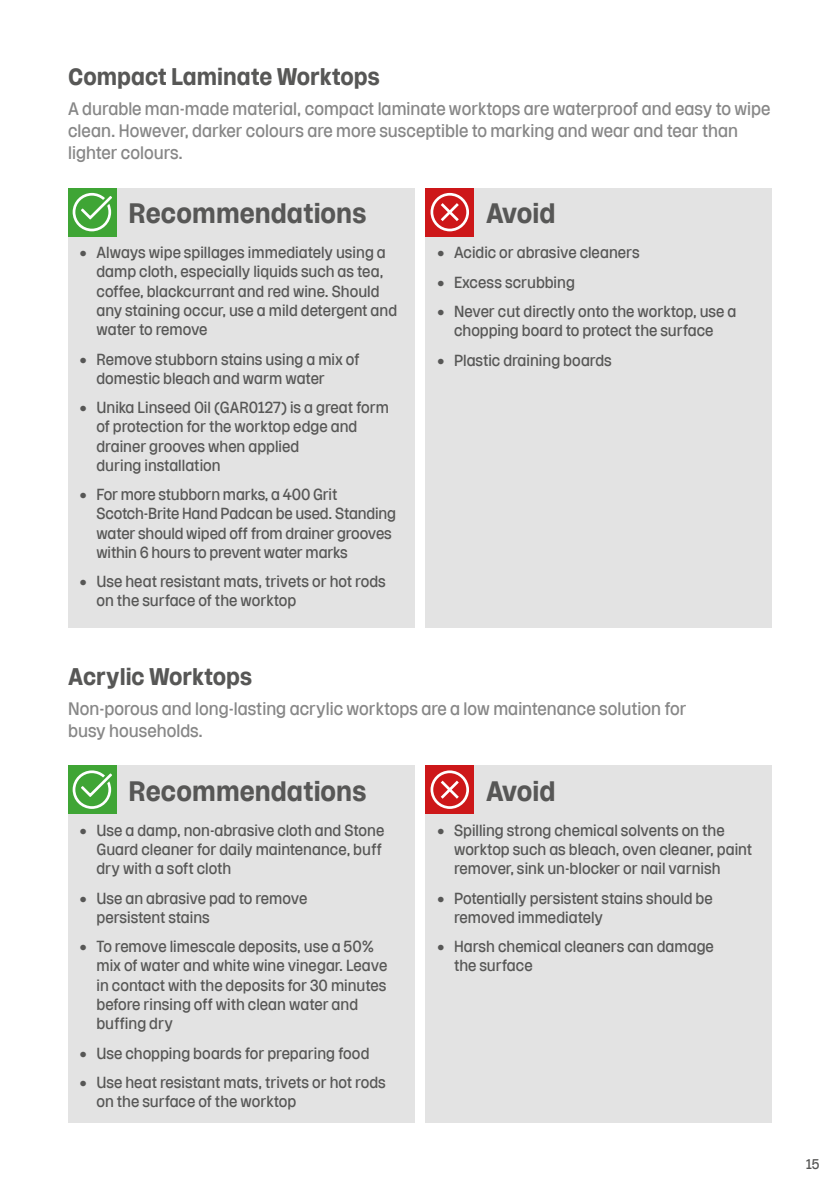
<style>
.page{position:relative;width:840px;height:1191px;background:#fff}
.page>*{position:absolute;margin:0;border:0;box-sizing:border-box;transform-origin:0 0}
.t1{font:700 28px "Rooster 2022";color:#575756}
.t2{font:700 24px "Rooster 2022";color:#575756}
.t3{font:18px/22px "Rooster 2022";color:#878787}
.t4{font:16px/19.2px "Rooster 2022";color:#575756}
.t5{font:14px "Rooster 2022";color:#575756}
</style>
<div class="page">
<div style="left:68px;top:188px;width:346px;height:440px;background:#e3e3e3"></div>
<div style="left:425px;top:188px;width:346px;height:440px;background:#e3e3e3"></div>
<div style="left:68px;top:188px;width:48px;height:48px;background:#3fa535"></div>
<svg style="left:73px;top:193px;width:39px;height:38px"></svg>
<div style="left:425px;top:188px;width:48px;height:48px;background:#cd1719"></div>
<svg style="left:430px;top:193px;width:39px;height:38px"></svg>
<div style="left:68px;top:765px;width:346px;height:358px;background:#e3e3e3"></div>
<div style="left:425px;top:765px;width:346px;height:358px;background:#e3e3e3"></div>
<div style="left:68px;top:765px;width:48px;height:48px;background:#3fa535"></div>
<svg style="left:73px;top:770px;width:39px;height:39px"></svg>
<div style="left:425px;top:765px;width:48px;height:48px;background:#cd1719"></div>
<svg style="left:430px;top:770px;width:39px;height:39px"></svg>
<h2 class="t2" style="left:68px;top:64px;width:313px">Compact Laminate Worktops</h2>
<p class="t3" style="left:68px;top:98px;width:703px">A durable man-made material, compact laminate worktops are waterproof and easy to wipe clean. However, darker colours are more susceptible to marking and wear and tear than lighter colours.</p>
<h1 class="t1" style="left:128px;top:199px;width:239px">Recommendations</h1>
<p class="t4" style="left:96px;top:243px;width:302px;text-indent:-17px">• Always wipe spillages immediately using a damp cloth, especially liquids such as tea, coffee, blackcurrant and red wine. Should any staining occur, use a mild detergent and water to remove</p>
<p class="t4" style="left:96px;top:349px;width:264px;text-indent:-17px">• Remove stubborn stains using a mix of domestic bleach and warm water</p>
<p class="t4" style="left:96px;top:398px;width:294px;text-indent:-17px">• Unika Linseed Oil (GAR0127) is a great form of protection for the worktop edge and drainer grooves when applied<br>during installation</p>
<p class="t4" style="left:96px;top:485px;width:301px;text-indent:-17px">• For more stubborn marks, a 400 Grit Scotch-Brite Hand Padcan be used. Standing water should wiped off from drainer grooves within 6 hours to prevent water marks</p>
<p class="t4" style="left:96px;top:572px;width:291px;text-indent:-17px">• Use heat resistant mats, trivets or hot rods on the surface of the worktop</p>
<h1 class="t1" style="left:485px;top:199px;width:71px">Avoid</h1>
<p class="t4" style="left:437px;top:243px;width:204px">• Acidic or abrasive cleaners</p>
<p class="t4" style="left:437px;top:272px;width:139px">• Excess scrubbing</p>
<p class="t4" style="left:437px;top:302px;width:301px;text-align:center">• Never cut directly onto the worktop, use a chopping board to protect the surface</p>
<p class="t4" style="left:437px;top:350px;width:176px">• Plastic draining boards</p>
<h2 class="t2" style="left:68px;top:664px;width:186px">Acrylic Worktops</h2>
<p class="t3" style="left:68px;top:698px;width:619px">Non-porous and long-lasting acrylic worktops are a low maintenance solution for busy households.</p>
<h1 class="t1" style="left:128px;top:776px;width:239px">Recommendations</h1>
<p class="t4" style="left:96px;top:820px;width:289px;text-indent:-17px">• Use a damp, non-abrasive cloth and Stone<br>Guard cleaner for daily maintenance, buff dry with a soft cloth</p>
<p class="t4" style="left:96px;top:888px;width:212px;text-indent:-17px">• Use an abrasive pad to remove persistent stains</p>
<p class="t4" style="left:96px;top:937px;width:292px;text-indent:-17px">• To remove limescale deposits, use a 50% mix of water and white wine vinegar. Leave in contact with the deposits for 30 minutes before rinsing off with clean water and buffing dry</p>
<p class="t4" style="left:79px;top:1043px;width:291px">• Use chopping boards for preparing food</p>
<p class="t4" style="left:96px;top:1072px;width:291px;text-indent:-17px">• Use heat resistant mats, trivets or hot rods on the surface of the worktop</p>
<h1 class="t1" style="left:485px;top:776px;width:71px">Avoid</h1>
<p class="t4" style="left:454px;top:820px;width:299px;text-indent:-17px">• Spilling strong chemical solvents on the worktop such as bleach, oven cleaner, paint remover, sink un-blocker or nail varnish</p>
<p class="t4" style="left:454px;top:888px;width:260px;text-indent:-17px">• Potentially persistent stains should be removed immediately</p>
<p class="t4" style="left:454px;top:937px;width:261px;text-indent:-17px">• Harsh chemical cleaners can damage the surface</p>
<p class="t5" style="left:805px;top:1156px;width:15px">15</p>
</div>
